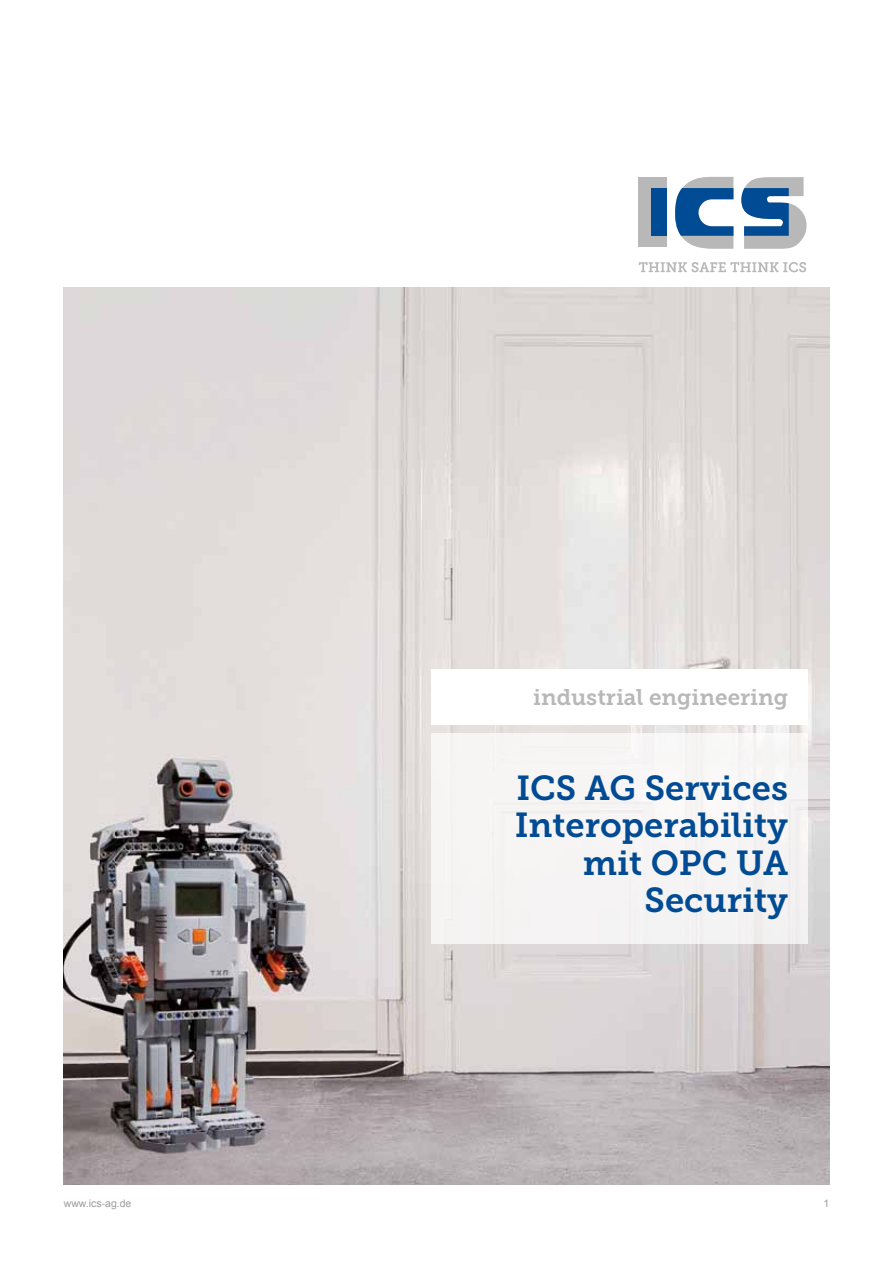
<style>
.page{position:relative;width:893px;height:1263px;background:#fff}
.page>*{position:absolute;margin:0;border:0;box-sizing:border-box;transform-origin:0 0}
.t1{font:34.5px/37.5px "Museo Slab 700";color:#004b93;text-align:right}
.t2{font:22.5px "Museo Slab 700";color:#b9b8b8}
.t3{font:10.5px "Arial";color:#9d9d9c}
</style>
<div class="page">
<img style="left:64px;top:287px;width:765px;height:897px">
<div style="left:432px;top:733px;width:376px;height:211px;background:#f5f4f4"></div>
<div style="left:638px;top:177px;width:29px;height:70px;background:#b9b8b8"></div>
<svg style="left:675px;top:177px;width:58px;height:72px"></svg>
<div style="left:651px;top:188px;width:16px;height:48px;background:#004b93"></div>
<svg style="left:741px;top:177px;width:66px;height:72px"></svg>
<div style="left:432px;top:670px;width:376px;height:55px;background:#fff"></div>
<svg style="left:639px;top:262px;width:167px;height:10px"></svg>
<p class="t2" style="left:533px;top:684px;width:256px">industrial engineering</p>
<p class="t1" style="left:515px;top:769px;width:275px">ICS AG Services<br>Interoperability mit OPC UA<br>Security</p>
<p class="t3" style="left:64px;top:1196px;width:69px">www.ics-ag.de</p>
<p class="t3" style="left:823px;top:1196px;width:7px">1</p>
</div>
